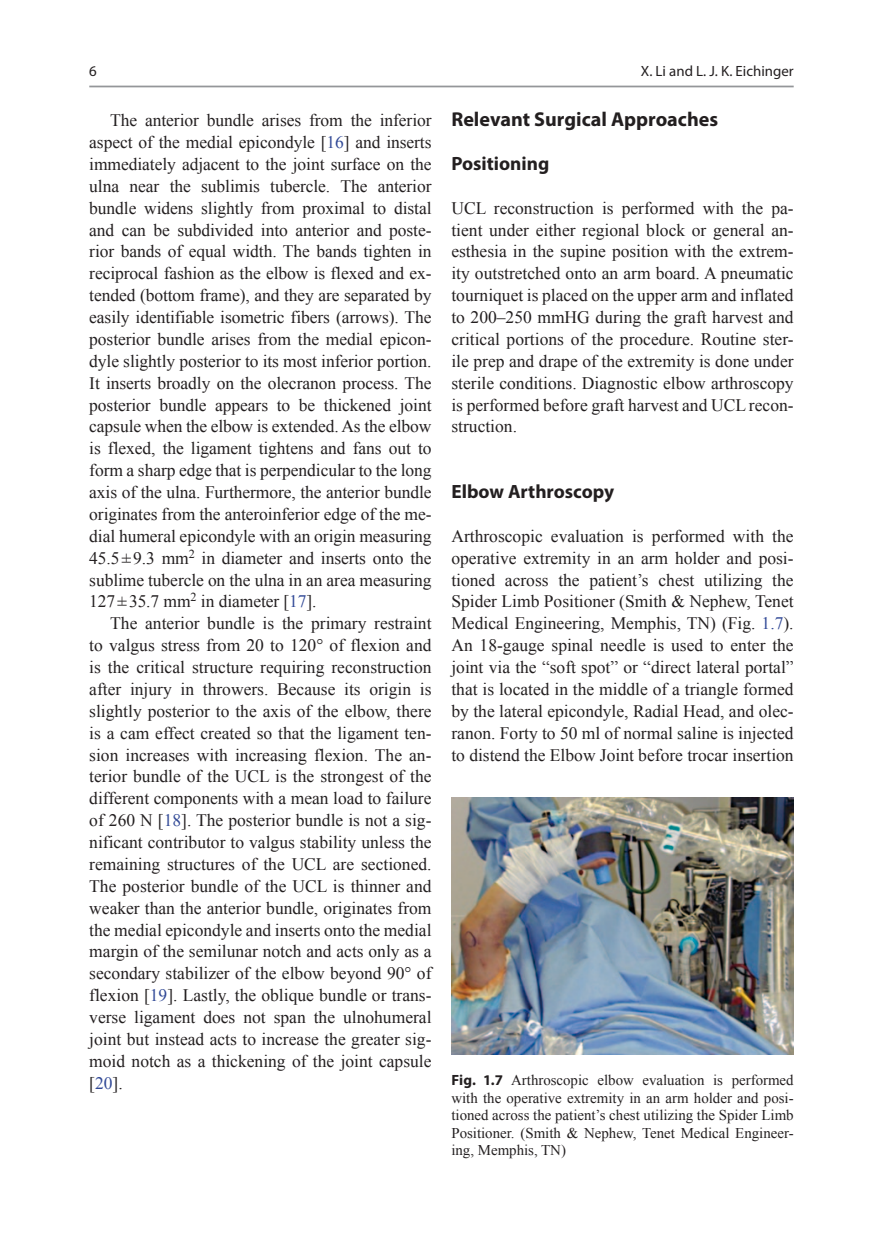
<style>
.page{position:relative;width:883px;height:1260px;background:#fff}
.page>*{position:absolute;margin:0;border:0;box-sizing:border-box;transform-origin:0 0}
.t1{font:20.12px "Myriad Pro Bold 2";color:#231f20}
.t2{font:19.25px "Myriad Pro Bold 2";color:#231f20}
.t3{font:17.5px/21.9px "Times New Roman";color:#231f20;text-align:justify}
.t4{font:14.88px/17.5px "Times New Roman";color:#231f20;text-align:justify}
.t5{font:14.88px "Myriad Pro Regular 22";color:#231f20}
.t6{font:14.88px "Myriad Pro Regular 2";color:#231f20}
.s1{color:#324a97}
.s2{font-family:"Myriad Pro Bold 2"}
</style>
<div class="page">
<hr style="left:89px;top:86px;width:705px;height:1px;background:#949699">
<img style="left:451px;top:798px;width:343px;height:256px">
<p class="t6" style="left:89px;top:62px;width:9px">6</p>
<p class="t5" style="left:641px;top:62px;width:154px">X. Li and L. J. K. Eichinger</p>
<p class="t3" style="left:89px;top:109px;width:344px;text-indent:21px">The anterior bundle arises from the inferior aspect of the medial epicondyle [<span class="s1">16</span>] and inserts immediately adjacent to the joint surface on the ulna near the sublimis tubercle. The anterior bundle widens slightly from proximal to distal and can be subdivided into anterior and poste&shy;rior bands of equal width. The bands tighten in reciprocal fashion as the elbow is flexed and ex&shy;tended (bottom frame), and they are separated by easily identifiable isometric fibers (arrows). The posterior bundle arises from the medial epicon&shy;dyle slightly posterior to its most inferior portion.<br>It inserts broadly on the olecranon process. The posterior bundle appears to be thickened joint capsule when the elbow is extended. As the elbow is flexed, the ligament tightens and fans out to form a sharp edge that is perpendicular to the long axis of the ulna. Furthermore, the anterior bundle originates from the anteroinferior edge of the me&shy;dial humeral epicondyle with an origin measuring 45.5±9.3 mm<sup>2</sup> in diameter and inserts onto the sublime tubercle on the ulna in an area measuring 127±35.7 mm<sup>2</sup> in diameter [<span class="s1">17</span>].</p>
<p class="t3" style="left:89px;top:612px;width:344px;text-indent:21px">The anterior bundle is the primary restraint to valgus stress from 20 to 120° of flexion and is the critical structure requiring reconstruction after injury in throwers. Because its origin is slightly posterior to the axis of the elbow, there is a cam effect created so that the ligament ten&shy;sion increases with increasing flexion. The an&shy;terior bundle of the UCL is the strongest of the different components with a mean load to failure of 260 N [<span class="s1">18</span>]. The posterior bundle is not a sig&shy;nificant contributor to valgus stability unless the remaining structures of the UCL are sectioned.<br>The posterior bundle of the UCL is thinner and weaker than the anterior bundle, originates from the medial epicondyle and inserts onto the medial margin of the semilunar notch and acts only as a secondary stabilizer of the elbow beyond 90° of flexion [<span class="s1">19</span>]. Lastly, the oblique bundle or trans&shy;verse ligament does not span the ulnohumeral joint but instead acts to increase the greater sig&shy;moid notch as a thickening of the joint capsule [<span class="s1">20</span>].</p>
<p class="t1" style="left:451px;top:106px;width:268px">Relevant Surgical Approaches</p>
<p class="t2" style="left:451px;top:151px;width:100px">Positioning</p>
<p class="t3" style="left:451px;top:197px;width:344px">UCL reconstruction is performed with the pa&shy;tient under either regional block or general an&shy;esthesia in the supine position with the extrem&shy;ity outstretched onto an arm board. A pneumatic tourniquet is placed on the upper arm and inflated to 200–250 mmHG during the graft harvest and critical portions of the procedure. Routine ster&shy;ile prep and drape of the extremity is done under sterile conditions. Diagnostic elbow arthroscopy is performed before graft harvest and UCL recon&shy;struction.</p>
<p class="t2" style="left:451px;top:479px;width:164px">Elbow Arthroscopy</p>
<p class="t3" style="left:451px;top:525px;width:344px">Arthroscopic evaluation is performed with the operative extremity in an arm holder and posi&shy;tioned across the patient’s chest utilizing the Spider Limb Positioner (Smith &amp; Nephew, Tenet Medical Engineering, Memphis, TN) (Fig. <span class="s1">1.7</span>).<br>An 18-gauge spinal needle is used to enter the joint via the “soft spot” or “direct lateral portal” that is located in the middle of a triangle formed by the lateral epicondyle, Radial Head, and olec&shy;ranon. Forty to 50 ml of normal saline is injected to distend the Elbow Joint before trocar insertion</p>
<p class="t4" style="left:451px;top:1071px;width:344px"><span class="s2">Fig. 1.7</span> Arthroscopic elbow evaluation is performed with the operative extremity in an arm holder and posi&shy;tioned across the patient’s chest utilizing the Spider Limb Positioner. (Smith &amp; Nephew, Tenet Medical Engineer&shy;ing, Memphis, TN)</p>
</div>
